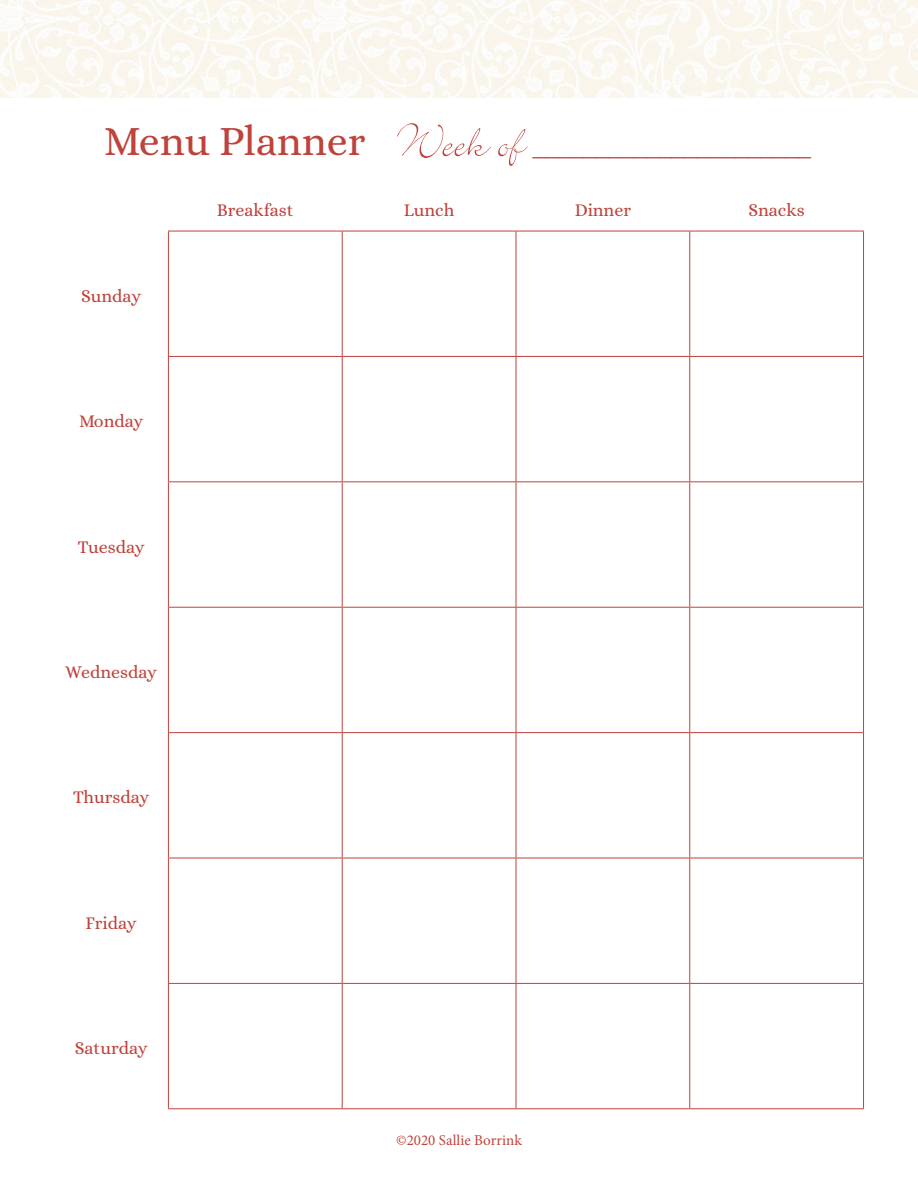
<style>
.page{position:relative;width:918px;height:1188px;background:#fff}
.page>*{position:absolute;margin:0;border:0;box-sizing:border-box;transform-origin:0 0}
.t1{font:27px "Alice";color:#bf423b}
.t2{font:18px "Alice";color:#bf423b}
.t3{font:15px "Minion Pro";color:#bf423b}
.s1{font-size:42px}
.s2{font-family:"Bickley Script LET";font-size:51px}
</style>
<div class="page">
<img style="left:0;top:0;width:918px;height:97px">
<hr style="left:168px;top:231px;width:174px;height:1px;background:#bf423b">
<hr style="left:168px;top:231px;width:1px;height:125px;background:#bf423b">
<hr style="left:342px;top:231px;width:174px;height:1px;background:#bf423b">
<hr style="left:342px;top:231px;width:1px;height:125px;background:#bf423b">
<hr style="left:516px;top:231px;width:174px;height:1px;background:#bf423b">
<hr style="left:516px;top:231px;width:1px;height:125px;background:#bf423b">
<hr style="left:690px;top:231px;width:174px;height:1px;background:#bf423b">
<hr style="left:689px;top:231px;width:1px;height:125px;background:#bf423b">
<hr style="left:863px;top:231px;width:1px;height:125px;background:#bf423b">
<hr style="left:168px;top:356px;width:174px;height:1px;background:#bf423b">
<hr style="left:168px;top:357px;width:1px;height:124px;background:#bf423b">
<hr style="left:342px;top:356px;width:174px;height:1px;background:#bf423b">
<hr style="left:342px;top:357px;width:1px;height:124px;background:#bf423b">
<hr style="left:516px;top:356px;width:174px;height:1px;background:#bf423b">
<hr style="left:516px;top:357px;width:1px;height:124px;background:#bf423b">
<hr style="left:690px;top:356px;width:174px;height:1px;background:#bf423b">
<hr style="left:689px;top:357px;width:1px;height:124px;background:#bf423b">
<hr style="left:863px;top:357px;width:1px;height:124px;background:#bf423b">
<hr style="left:168px;top:481px;width:174px;height:1px;background:#bf423b">
<hr style="left:168px;top:482px;width:1px;height:125px;background:#bf423b">
<hr style="left:342px;top:481px;width:174px;height:1px;background:#bf423b">
<hr style="left:342px;top:482px;width:1px;height:125px;background:#bf423b">
<hr style="left:516px;top:481px;width:174px;height:1px;background:#bf423b">
<hr style="left:516px;top:482px;width:1px;height:125px;background:#bf423b">
<hr style="left:690px;top:481px;width:174px;height:1px;background:#bf423b">
<hr style="left:689px;top:482px;width:1px;height:125px;background:#bf423b">
<hr style="left:863px;top:482px;width:1px;height:125px;background:#bf423b">
<hr style="left:168px;top:607px;width:174px;height:1px;background:#bf423b">
<hr style="left:168px;top:608px;width:1px;height:124px;background:#bf423b">
<hr style="left:342px;top:607px;width:174px;height:1px;background:#bf423b">
<hr style="left:342px;top:608px;width:1px;height:124px;background:#bf423b">
<hr style="left:516px;top:607px;width:174px;height:1px;background:#bf423b">
<hr style="left:516px;top:608px;width:1px;height:124px;background:#bf423b">
<hr style="left:690px;top:607px;width:174px;height:1px;background:#bf423b">
<hr style="left:689px;top:608px;width:1px;height:124px;background:#bf423b">
<hr style="left:863px;top:608px;width:1px;height:124px;background:#bf423b">
<hr style="left:168px;top:732px;width:174px;height:1px;background:#bf423b">
<hr style="left:168px;top:733px;width:1px;height:125px;background:#bf423b">
<hr style="left:342px;top:732px;width:174px;height:1px;background:#bf423b">
<hr style="left:342px;top:733px;width:1px;height:125px;background:#bf423b">
<hr style="left:516px;top:732px;width:174px;height:1px;background:#bf423b">
<hr style="left:516px;top:733px;width:1px;height:125px;background:#bf423b">
<hr style="left:690px;top:732px;width:174px;height:1px;background:#bf423b">
<hr style="left:689px;top:733px;width:1px;height:125px;background:#bf423b">
<hr style="left:863px;top:733px;width:1px;height:125px;background:#bf423b">
<hr style="left:168px;top:858px;width:174px;height:1px;background:#bf423b">
<hr style="left:168px;top:858px;width:1px;height:125px;background:#bf423b">
<hr style="left:342px;top:858px;width:174px;height:1px;background:#bf423b">
<hr style="left:342px;top:858px;width:1px;height:125px;background:#bf423b">
<hr style="left:516px;top:858px;width:174px;height:1px;background:#bf423b">
<hr style="left:516px;top:858px;width:1px;height:125px;background:#bf423b">
<hr style="left:690px;top:858px;width:174px;height:1px;background:#bf423b">
<hr style="left:689px;top:858px;width:1px;height:125px;background:#bf423b">
<hr style="left:863px;top:858px;width:1px;height:125px;background:#bf423b">
<hr style="left:168px;top:983px;width:174px;height:1px;background:#bf423b">
<hr style="left:168px;top:984px;width:1px;height:124px;background:#bf423b">
<hr style="left:342px;top:983px;width:174px;height:1px;background:#bf423b">
<hr style="left:342px;top:984px;width:1px;height:124px;background:#bf423b">
<hr style="left:516px;top:983px;width:174px;height:1px;background:#bf423b">
<hr style="left:516px;top:984px;width:1px;height:124px;background:#bf423b">
<hr style="left:690px;top:983px;width:174px;height:1px;background:#bf423b">
<hr style="left:689px;top:984px;width:1px;height:124px;background:#bf423b">
<hr style="left:863px;top:984px;width:1px;height:124px;background:#bf423b">
<hr style="left:168px;top:1108px;width:174px;height:1px;background:#bf423b">
<hr style="left:342px;top:1108px;width:174px;height:1px;background:#bf423b">
<hr style="left:516px;top:1108px;width:174px;height:1px;background:#bf423b">
<hr style="left:690px;top:1108px;width:174px;height:1px;background:#bf423b">
<h1 class="t1" style="left:104px;top:132px;width:711px"><span class="s1">Me n u P l a n n e r</span> <span class="s2">Week of</span> ______________________</h1>
<p class="t2" style="left:217px;top:200px;width:78px">Breakfast</p>
<p class="t2" style="left:404px;top:200px;width:52px">Lunch</p>
<p class="t2" style="left:575px;top:200px;width:58px">Dinner</p>
<p class="t2" style="left:749px;top:200px;width:58px">Snacks</p>
<p class="t2" style="left:81px;top:286px;width:62px">Sunday</p>
<p class="t2" style="left:79px;top:412px;width:66px">Monday</p>
<p class="t2" style="left:78px;top:537px;width:68px">Tuesday</p>
<p class="t2" style="left:65px;top:662px;width:93px">Wednesday</p>
<p class="t2" style="left:73px;top:788px;width:78px">Thursday</p>
<p class="t2" style="left:86px;top:913px;width:53px">Friday</p>
<p class="t2" style="left:75px;top:1039px;width:74px">Saturday</p>
<p class="t3" style="left:396px;top:1130px;width:127px">©2020 Sallie Borrink</p>
</div>
